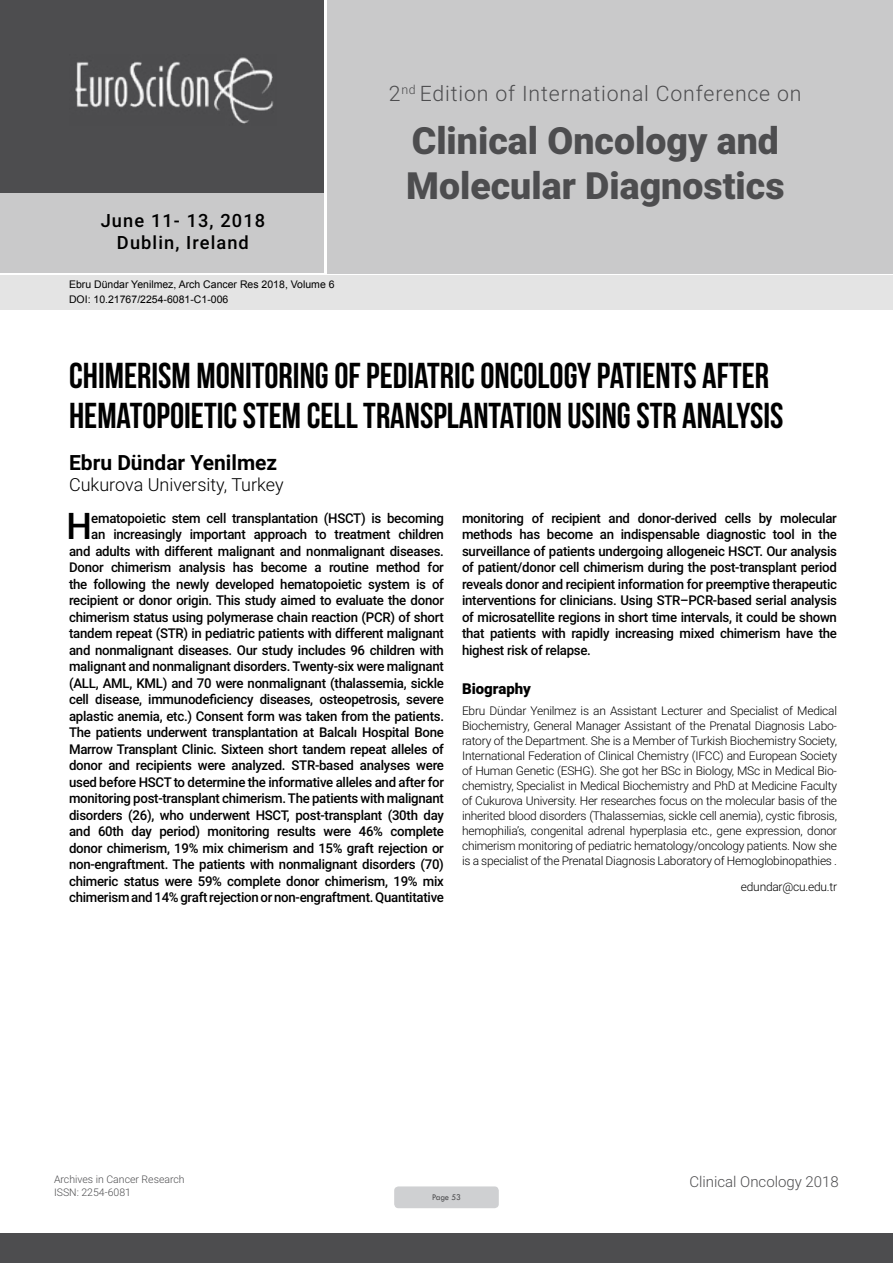
<style>
.page{position:relative;width:893px;height:1263px;background:#fff}
.page>*{position:absolute;margin:0;border:0;box-sizing:border-box;transform-origin:0 0}
.t1{font:900 37.5px/45px "Roboto";color:#4d4d4f}
.t2{font:500 36.75px "Roboto";color:#000}
.t3{font:36px/39.6px "Bebas Neue";color:#000}
.t4{font:300 21.3px "Roboto";letter-spacing:.04em;color:#4d4d4f}
.t5{font:700 21px "Roboto";color:#000}
.t6{font:500 18.3px/21.9px "Roboto";letter-spacing:.06em;color:#000;text-align:center}
.t7{font:300 18px "Roboto";color:#000}
.t8{font:300 15px "Roboto";color:#4d4d4f}
.t9{font:900 15px "Roboto";color:#000}
.t10{font:500 13.5px/16.5px "Roboto";letter-spacing:-.02em;color:#000;text-align:right}
.t11{font:300 12px/15px "Roboto";letter-spacing:-.02em;color:#000;text-align:justify}
.t12{font:10.5px/14.4px "Arial";color:#000}
.t13{font:300 10.5px "Roboto";color:#4d4d4f}
.t14{font:9px "Tw Cen";letter-spacing:-.02em;color:#4d4d4f;scale:.95 1}
</style>
<div class="page">
<div style="left:0;top:0;width:323px;height:193px;background:#4d4d4f"></div>
<div style="left:1px;top:193px;width:323px;height:80px;background:#c9c9ca"></div>
<div style="left:327px;top:0;width:566px;height:273px;background:#c9c9ca"></div>
<img style="left:75px;top:57px;width:199px;height:67px">
<div style="left:0;top:1233px;width:893px;height:30px;background:#4d4d4f"></div>
<div style="left:1px;top:275px;width:892px;height:35px;background:#e4e4e4"></div>
<div style="left:394px;top:1186px;width:105px;height:22px;background:#cfd0d2;border-radius:4px"></div>
<h3 class="t6" style="left:101px;top:209px;width:166px">June 11- 13, 2018<br>Dublin, Ireland</h3>
<p class="t12" style="left:69px;top:278px;width:267px">Ebru Dündar Yenilmez, Arch Cancer Res 2018, Volume 6<br>DOI: 10.21767/2254-6081-C1-006</p>
<h3 class="t4" style="left:389px;top:78px;width:414px">2<sup>nd</sup> Edition of International Conference on</h3>
<h1 class="t1" style="left:406px;top:117px;width:380px">Clinical Oncology and<br>Molecular Diagnostics</h1>
<h3 class="t3" style="left:69px;top:356px;width:716px">CHIMERISM MONITORING OF PEDIATRIC ONCOLOGY PATIENTS AFTER<br>HEMATOPOIETIC STEM CELL TRANSPLANTATION USING STR ANALYSIS</h3>
<h3 class="t5" style="left:69px;top:447px;width:210px">Ebru Dündar Yenilmez</h3>
<h3 class="t7" style="left:69px;top:472px;width:216px">Cukurova University, Turkey</h3>
<p class="t10" style="left:69px;top:509px;width:377px">ematopoietic stem cell transplantation (HSCT) is becoming<br>an increasingly important approach to treatment children and adults with different malignant and nonmalignant diseases.<br>Donor chimerism analysis has become a routine method for the following the newly developed hematopoietic system is of recipient or donor origin. This study aimed to evaluate the donor chimerism status using polymerase chain reaction (PCR) of short tandem repeat (STR) in pediatric patients with different malignant and nonmalignant diseases. Our study includes 96 children with malignant and nonmalignant disorders. Twenty-six were malignant (ALL, AML, KML) and 70 were nonmalignant (thalassemia, sickle cell disease, immunodeficiency diseases, osteopetrosis, severe aplastic anemia, etc.) Consent form was taken from the patients.<br>The patients underwent transplantation at Balcalı Hospital Bone Marrow Transplant Clinic. Sixteen short tandem repeat alleles of donor and recipients were analyzed. STR-based analyses were used before HSCT to determine the informative alleles and after for monitoring post-transplant chimerism. The patients with malignant disorders (26), who underwent HSCT, post-transplant (30th day and 60th day period) monitoring results were 46% complete donor chimerism, 19% mix chimerism and 15% graft rejection or non-engraftment. The patients with nonmalignant disorders (70) chimeric status were 59% complete donor chimerism, 19% mix chimerism and 14% graft rejection or non-engraftment. Quantitative</p>
<p class="t10" style="left:462px;top:509px;width:376px;text-align:justify">monitoring of recipient and donor-derived cells by molecular methods has become an indispensable diagnostic tool in the surveillance of patients undergoing allogeneic HSCT. Our analysis of patient/donor cell chimerism during the post-transplant period reveals donor and recipient information for preemptive therapeutic interventions for clinicians. Using STR–PCR-based serial analysis of microsatellite regions in short time intervals, it could be shown that patients with rapidly increasing mixed chimerism have the highest risk of relapse.</p>
<h2 class="t2" style="left:66px;top:500px;width:27px">H</h2>
<p class="t9" style="left:462px;top:678px;width:70px">Biography</p>
<p class="t11" style="left:462px;top:703px;width:376px">Ebru Dündar Yenilmez is an Assistant Lecturer and Specialist of Medical Biochemistry, General Manager Assistant of the Prenatal Diagnosis Labo&shy;ratory of the Department. She is a Member of Turkish Biochemistry Society, International Federation of Clinical Chemistry (IFCC) and European Society of Human Genetic (ESHG). She got her BSc in Biology, MSc in Medical Bio&shy;chemistry, Specialist in Medical Biochemistry and PhD at Medicine Faculty of Cukurova University. Her researches focus on the molecular basis of the inherited blood disorders (Thalassemias, sickle cell anemia), cystic fibrosis, hemophilia’s, congenital adrenal hyperplasia etc., gene expression, donor chimerism monitoring of pediatric hematology/oncology patients. Now she is a specialist of the Prenatal Diagnosis Laboratory of Hemoglobinopathies .</p>
<p class="t11" style="left:741px;top:879px;width:98px">edundar@cu.edu.tr</p>
<p class="t13" style="left:54px;top:1172px;width:132px">Archives in Cancer Research</p>
<p class="t8" style="left:689px;top:1171px;width:151px">Clinical Oncology 2018</p>
<p class="t13" style="left:54px;top:1185px;width:78px">ISSN: 2254-6081</p>
<p class="t14" style="left:432px;top:1192px;width:32px">Page 53</p>
</div>
